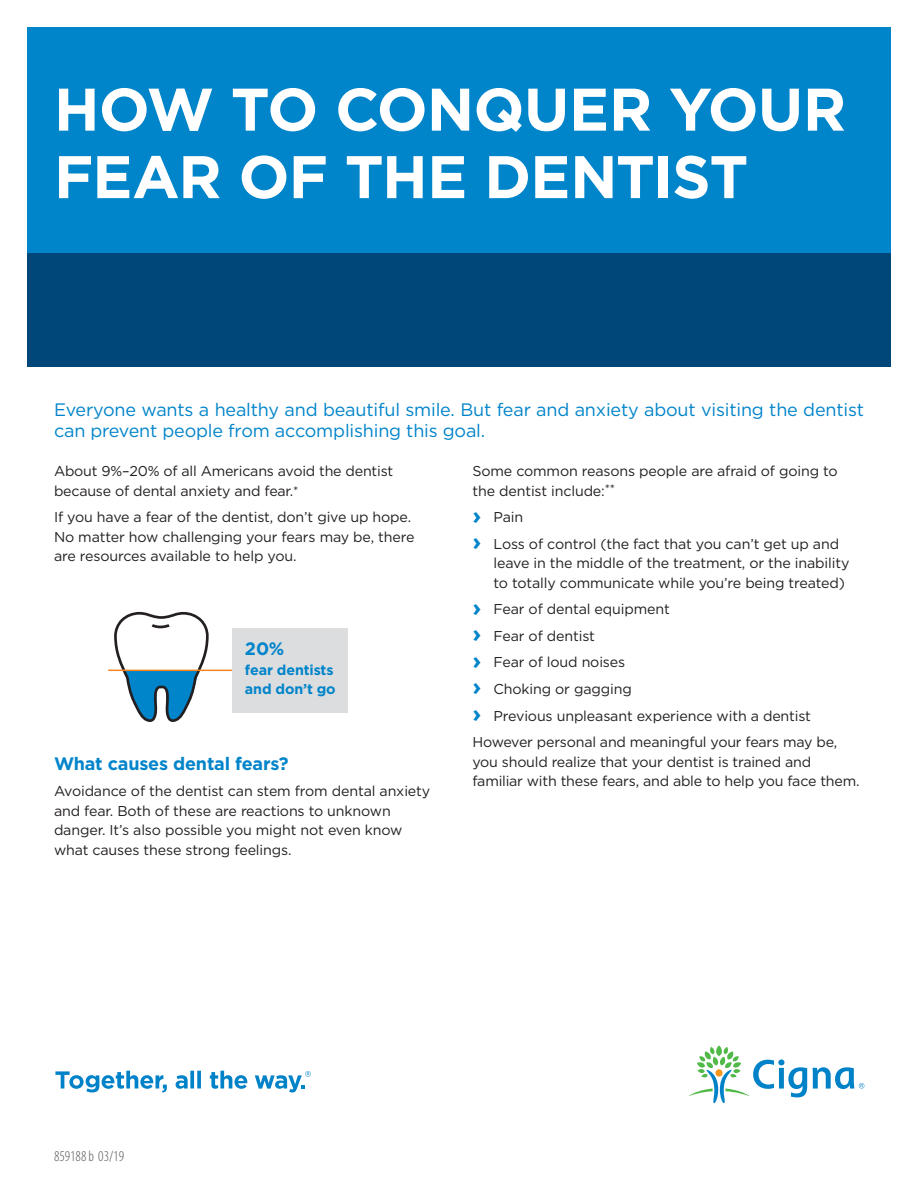
<style>
.page{position:relative;width:918px;height:1188px;background:#fff}
.page>*{position:absolute;margin:0;border:0;box-sizing:border-box;transform-origin:0 0}
.t1{font:700 60px/67.5px "Gotham";letter-spacing:-.015em;color:#fff}
.t2{font:18px/21px "Gotham";letter-spacing:-.01em;color:#0084ca}
.t3{font:700 18px "Gotham";letter-spacing:-.01em;color:#0084ca}
.t4{font:300 condensed 15px "Myriad Pro";color:#57585a}
.t5{font:14.25px/19.5px "Gotham";letter-spacing:-.01em;color:#231f20}
.t6{font:700 14.25px/19.5px "Gotham";letter-spacing:-.01em;color:#0084ca}
.s1{font-size:12.3px}
.s2{font-weight:700;font-size:24px;color:#0084ca}
</style>
<div class="page">
<div style="left:27px;top:27px;width:864px;height:333px;background:#0084ca"></div>
<div style="left:27px;top:254px;width:864px;height:113px;background:#004779"></div>
<svg style="left:114px;top:612px;width:95px;height:110px"></svg>
<hr style="left:108px;top:670px;width:130px;height:1px;background:#f58520">
<div style="left:233px;top:629px;width:115px;height:84px;background:#dcdddf"></div>
<svg style="left:55px;top:1071px;width:112px;height:21px"></svg>
<svg style="left:176px;top:1071px;width:25px;height:18px"></svg>
<svg style="left:210px;top:1071px;width:37px;height:18px"></svg>
<svg style="left:255px;top:1071px;width:56px;height:21px"></svg>
<svg style="left:688px;top:1046px;width:176px;height:57px"></svg>
<h1 class="t1" style="left:54px;top:75px;width:794px">HOW TO CONQUER YOUR<br>FEAR OF THE DENTIST</h1>
<p class="t2" style="left:54px;top:399px;width:811px">Everyone wants a healthy and beautiful smile. But fear and anxiety about visiting the dentist can prevent people from accomplishing this goal.</p>
<p class="t5" style="left:54px;top:461px;width:341px">About 9%–20% of all Americans avoid the dentist because of dental anxiety and fear.<span class="s1">*</span></p>
<p class="t5" style="left:54px;top:507px;width:362px">If you have a fear of the dentist, don’t give up hope.<br>No matter how challenging your fears may be, there are resources available to help you.</p>
<p class="t3" style="left:245px;top:637px;width:41px">20%</p>
<p class="t6" style="left:245px;top:660px;width:92px">fear dentists and don’t go</p>
<p class="t3" style="left:54px;top:752px;width:236px">What causes dental fears?</p>
<p class="t5" style="left:54px;top:781px;width:378px">Avoidance of the dentist can stem from dental anxiety and fear. Both of these are reactions to unknown danger. It’s also possible you might not even know what causes these strong feelings.</p>
<p class="t5" style="left:472px;top:461px;width:367px">Some common reasons people are afraid of going to the dentist include:<sup>**</sup></p>
<p class="t5" style="left:472px;top:504px;width:368px;line-height:26.5px"><span class="s2">›</span> Pain<br><span class="s2">›</span> Loss of control (the fact that you can’t get up and</p>
<p class="t5" style="left:494px;top:553px;width:357px">leave in the middle of the treatment, or the inability to totally communicate while you’re being treated)</p>
<p class="t5" style="left:472px;top:596px;width:366px;line-height:26.5px"><span class="s2">›</span> Fear of dental equipment<br><span class="s2">›</span> Fear of dentist<br><span class="s2">›</span> Fear of loud noises<br><span class="s2">›</span> Choking or gagging<br><span class="s2">›</span> Previous unpleasant experience with a dentist<br>However personal and meaningful your fears may be,</p>
<p class="t5" style="left:472px;top:751px;width:389px">you should realize that your dentist is trained and familiar with these fears, and able to help you face them.</p>
<p class="t4" style="left:54px;top:1148px;width:72px">859188 b 03/19</p>
</div>
